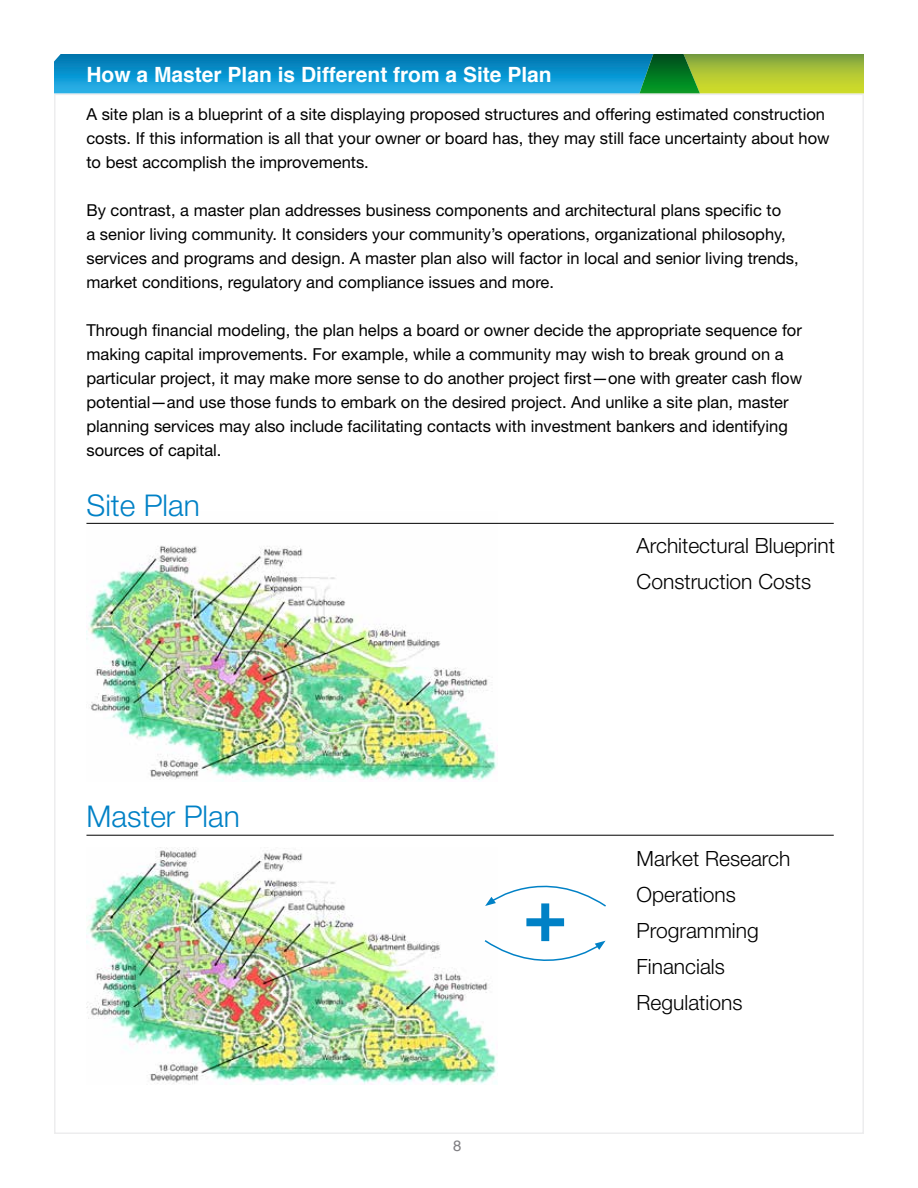
<style>
.page{position:relative;width:918px;height:1188px;background:#fff}
.page>*{position:absolute;margin:0;border:0;box-sizing:border-box;transform-origin:0 0}
.t1{font:700 74.7px "Helvetica Neue LT Std";color:#0081c6}
.t2{font:300 30px "Helvetica Neue LT Std";color:#0081c6}
.t3{font:300 21px/36px "Helvetica Neue LT Std";color:#000}
.t4{font:700 21px "Helvetica";color:#fff}
.t5{font:16.5px/24px "Helvetica Neue LT Std";color:#000}
.t6{font:15px "Helvetica";color:#807f83}
</style>
<div class="page">
<svg style="left:700px;top:54px;width:164px;height:40px;background:#adc337"></svg>
<svg style="left:54px;top:54px;width:585px;height:40px;background:#1395cd"></svg>
<img style="left:639px;top:54px;width:61px;height:40px">
<img style="left:86px;top:522px;width:411px;height:259px">
<img style="left:86px;top:848px;width:411px;height:237px">
<hr style="left:86px;top:523px;width:748px;height:1px;background:#000">
<hr style="left:86px;top:835px;width:748px;height:1px;background:#000">
<svg style="left:485px;top:865px;width:121px;height:43px"></svg>
<svg style="left:483px;top:939px;width:123px;height:43px"></svg>
<p class="t4" style="left:86px;top:57px;width:467px">How a Master Plan is Different from a Site Plan</p>
<p class="t5" style="left:86px;top:102px;width:745px">A site plan is a blueprint of a site displaying proposed structures and offering estimated construction costs. If this information is all that your owner or board has, they may still face uncertainty about how to best accomplish the improvements.</p>
<p class="t5" style="left:86px;top:198px;width:714px">By contrast, a master plan addresses business components and architectural plans specific to<br>a senior living community. It considers your community’s operations, organizational philosophy, services and programs and design. A master plan also will factor in local and senior living trends, market conditions, regulatory and compliance issues and more.</p>
<p class="t5" style="left:86px;top:318px;width:717px">Through financial modeling, the plan helps a board or owner decide the appropriate sequence for making capital improvements. For example, while a community may wish to break ground on a particular project, it may make more sense to do another project first—one with greater cash flow potential—and use those funds to embark on the desired project. And unlike a site plan, master planning services may also include facilitating contacts with investment bankers and identifying sources of capital.</p>
<h2 class="t2" style="left:86px;top:487px;width:115px">Site Plan</h2>
<h2 class="t2" style="left:86px;top:798px;width:155px">Master Plan</h2>
<p class="t3" style="left:637px;top:527px;width:200px">Architectural Blueprint<br>Construction Costs</p>
<h1 class="t1" style="left:523px;top:868px;width:46px">+</h1>
<p class="t6" style="left:453px;top:1134px;width:10px">8</p>
<p class="t3" style="left:637px;top:840px;width:155px">Market Research<br>Operations<br>Programming<br>Financials<br>Regulations</p>
</div>
